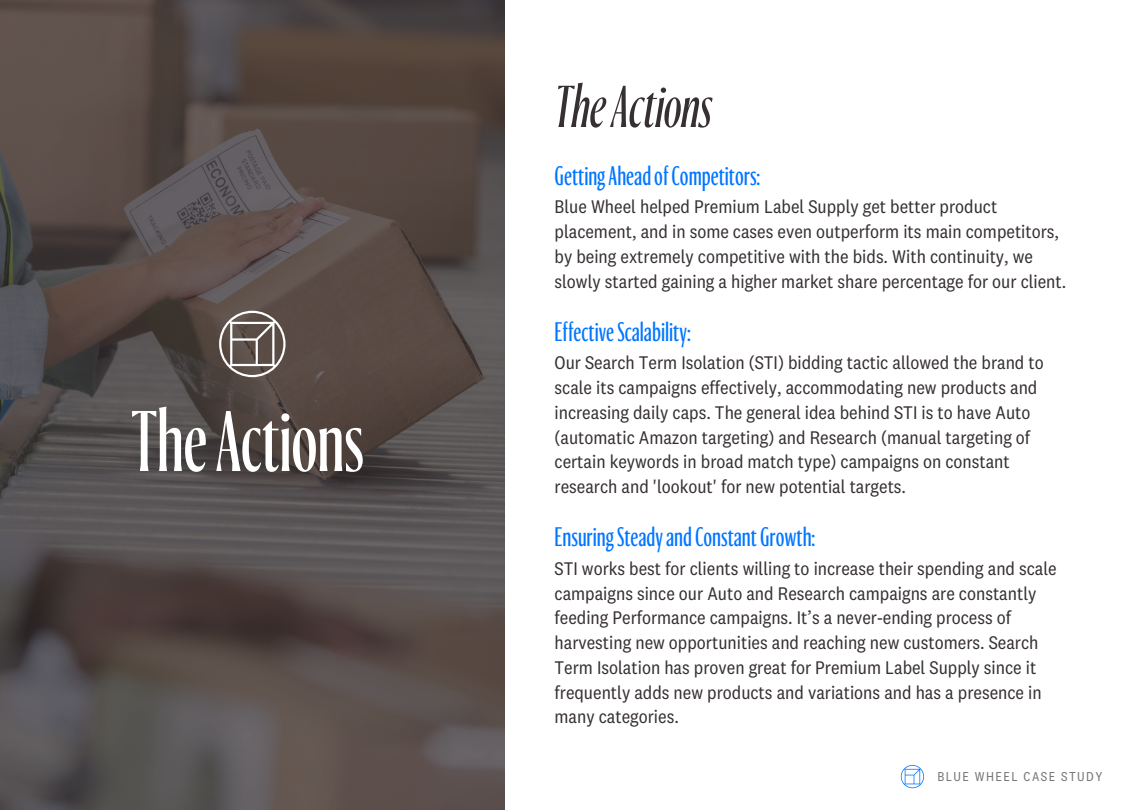
<style>
.page{position:relative;width:1125px;height:810px;background:#fff}
.page>*{position:absolute;margin:0;border:0;box-sizing:border-box;transform-origin:0 0}
.t1{font:500 80px "Ayer";color:#fff}
.t2{font:italic 500 55px "Ayer";color:#363033}
.t3{font:500 25px "Ayer Deck";color:#0076ff}
.t4{font:19px/24.8px "National 2 Narrow";color:#363033}
.t5{font:13.4px "National 2 Narrow";letter-spacing:.11em;color:#737373}
</style>
<div class="page">
<svg style="left:901px;top:765px;width:23px;height:23px"></svg>
<svg style="left:0;top:0;width:504px;height:809px;background:#554c49"></svg>
<svg style="left:219px;top:311px;width:66px;height:66px;background:#7e746f"></svg>
<p class="t1" style="left:132px;top:411px;width:234px">TheActions</p>
<h3 class="t2" style="left:555px;top:86px;width:159px">TheActions</h3>
<p class="t3" style="left:555px;top:166px;width:207px">GettingAheadofCompetitors:</p>
<p class="t4" style="left:555px;top:194px;width:513px">Blue Wheel helped Premium Label Supply get better product placement, and in some cases even outperform its main competitors, by being extremely competitive with the bids. With continuity, we slowly started gaining a higher market share percentage for our client.</p>
<h1 class="t3" style="left:555px;top:322px;width:138px">EffectiveScalability:</h1>
<h1 class="t4" style="left:555px;top:350px;width:491px">Our Search Term Isolation (STI) bidding tactic allowed the brand to scale its campaigns effectively, accommodating new products and increasing daily caps. The general idea behind STI is to have Auto (automatic Amazon targeting) and Research (manual targeting of certain keywords in broad match type) campaigns on constant research and 'lookout' for new potential targets.</h1>
<h2 class="t3" style="left:555px;top:528px;width:262px">EnsuringSteadyandConstantGrowth:</h2>
<h3 class="t4" style="left:555px;top:556px;width:504px">STI works best for clients willing to increase their spending and scale campaigns since our Auto and Research campaigns are constantly feeding Performance campaigns. It’s a never-ending process of harvesting new opportunities and reaching new customers. Search Term Isolation has proven great for Premium Label Supply since it frequently adds new products and variations and has a presence in many categories.</h3>
<p class="t5" style="left:937px;top:768px;width:167px">BLUE WHEEL CASE STUDY</p>
</div>
